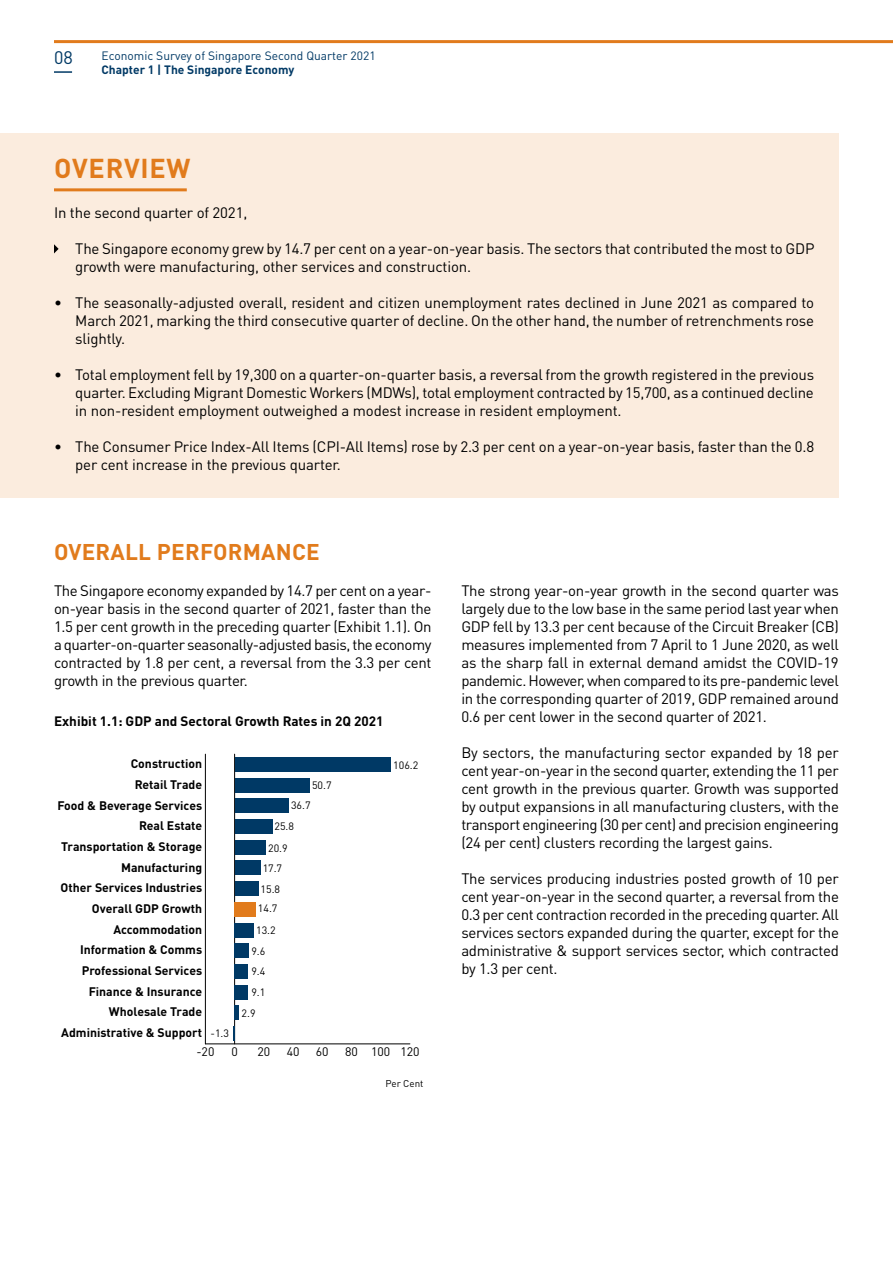
<style>
.page{position:relative;width:893px;height:1263px;background:#fff}
.page>*{position:absolute;margin:0;border:0;box-sizing:border-box;transform-origin:0 0}
.t1{font:700 27px "DIN Pro";letter-spacing:.03em;color:#e17b1c}
.t2{font:700 22.5px "DIN Pro";letter-spacing:.01em;color:#e17b1c}
.t3{font:18px "DIN Pro";color:#003965}
.t4{font:15px/18px "DIN Pro";letter-spacing:-.01em;color:#000;text-align:justify}
.t5{font:700 13.5px "DIN Pro";color:#000}
.t6{font:700 12.3px "DIN Pro";color:#000}
.t7{font:12.3px "DIN Pro";color:#000}
.t8{font:12px "DIN Pro";color:#003965}
.t9{font:700 12px "DIN Pro";color:#003965}
.t10{font:10.65px "DIN Pro";letter-spacing:-.005em;color:#000}
.t11{font:9.75px "DIN Pro";color:#000}
</style>
<div class="page">
<div style="left:0;top:133px;width:839px;height:364px;background:#fbecde"></div>
<svg style="left:54px;top:244px;width:5px;height:9px"></svg>
<hr style="left:54px;top:188px;width:133px;height:3px;background:#e17b1c">
<hr style="left:205px;top:1043px;width:205px;height:1px;background:#000">
<hr style="left:234px;top:754px;width:1px;height:290px;background:#000">
<div style="left:235px;top:757px;width:155px;height:15px;background:#003965"></div>
<div style="left:235px;top:778px;width:74px;height:15px;background:#003965"></div>
<div style="left:235px;top:798px;width:54px;height:15px;background:#003965"></div>
<div style="left:235px;top:819px;width:38px;height:15px;background:#003965"></div>
<div style="left:235px;top:840px;width:31px;height:15px;background:#003965"></div>
<div style="left:235px;top:860px;width:26px;height:15px;background:#003965"></div>
<div style="left:235px;top:881px;width:23px;height:15px;background:#003965"></div>
<div style="left:234px;top:902px;width:22px;height:15px;background:#e17b1c"></div>
<div style="left:234px;top:922px;width:19px;height:15px;background:#003965"></div>
<div style="left:234px;top:943px;width:14px;height:15px;background:#003965"></div>
<div style="left:235px;top:964px;width:13px;height:15px;background:#003965"></div>
<div style="left:235px;top:985px;width:13px;height:14px;background:#003965"></div>
<hr style="left:235px;top:1005px;width:4px;height:15px;background:#003965">
<svg style="left:233px;top:1026px;width:2px;height:15px"></svg>
<hr style="left:205px;top:754px;width:1px;height:290px;background:#000">
<svg style="left:54px;top:71px;width:18px;height:2px"></svg>
<hr style="left:54px;top:40px;width:839px;height:3px;background:#e17b1c">
<p class="t3" style="left:54px;top:45px;width:20px">08</p>
<p class="t8" style="left:101px;top:48px;width:276px">Economic Survey of Singapore Second Quarter 2021</p>
<p class="t9" style="left:101px;top:60px;width:195px">Chapter 1 | The Singapore Economy</p>
<h1 class="t1" style="left:54px;top:145px;width:138px">OVERVIEW</h1>
<p class="t4" style="left:54px;top:203px;width:195px">In the second quarter of 2021,</p>
<p class="t4" style="left:75px;top:239px;width:741px">The Singapore economy grew by 14.7 per cent on a year-on-year basis. The sectors that contributed the most to GDP growth were manufacturing, other services and construction.</p>
<p class="t4" style="left:75px;top:293px;width:740px;text-indent:-21px">• The seasonally-adjusted overall, resident and citizen unemployment rates declined in June 2021 as compared to March 2021, marking the third consecutive quarter of decline. On the other hand, the number of retrenchments rose slightly.</p>
<p class="t4" style="left:75px;top:365px;width:740px;text-indent:-21px">• Total employment fell by 19,300 on a quarter-on-quarter basis, a reversal from the growth registered in the previous quarter. Excluding Migrant Domestic Workers (MDWs), total employment contracted by 15,700, as a continued decline in non-resident employment outweighed a modest increase in resident employment.</p>
<p class="t4" style="left:75px;top:437px;width:740px;text-indent:-21px">• The Consumer Price Index-All Items (CPI-All Items) rose by 2.3 per cent on a year-on-year basis, faster than the 0.8 per cent increase in the previous quarter.</p>
<h2 class="t2" style="left:54px;top:533px;width:267px">OVERALL PERFORMANCE</h2>
<p class="t4" style="left:54px;top:581px;width:379px">The Singapore economy expanded by 14.7 per cent on a year&shy;on-year basis in the second quarter of 2021, faster than the 1.5 per cent growth in the preceding quarter (Exhibit 1.1). On a quarter-on-quarter seasonally-adjusted basis, the economy contracted by 1.8 per cent, a reversal from the 3.3 per cent growth in the previous quarter.</p>
<p class="t4" style="left:461px;top:581px;width:379px">The strong year-on-year growth in the second quarter was largely due to the low base in the same period last year when GDP fell by 13.3 per cent because of the Circuit Breaker (CB) measures implemented from 7 April to 1 June 2020, as well as the sharp fall in external demand amidst the COVID-19 pandemic. However, when compared to its pre-pandemic level in the corresponding quarter of 2019, GDP remained around 0.6 per cent lower in the second quarter of 2021.</p>
<p class="t4" style="left:461px;top:743px;width:379px">By sectors, the manufacturing sector expanded by 18 per cent year-on-year in the second quarter, extending the 11 per cent growth in the previous quarter. Growth was supported by output expansions in all manufacturing clusters, with the transport engineering (30 per cent) and precision engineering (24 per cent) clusters recording the largest gains.</p>
<p class="t4" style="left:461px;top:869px;width:379px">The services producing industries posted growth of 10 per cent year-on-year in the second quarter, a reversal from the 0.3 per cent contraction recorded in the preceding quarter. All services sectors expanded during the quarter, except for the administrative &amp; support services sector, which contracted by 1.3 per cent.</p>
<p class="t5" style="left:54px;top:710px;width:331px">Exhibit 1.1: GDP and Sectoral Growth Rates in 2Q 2021</p>
<p class="t6" style="left:131px;top:753px;width:73px">Construction</p>
<p class="t10" style="left:393px;top:758px;width:27px">106.2</p>
<p class="t6" style="left:135px;top:774px;width:69px">Retail Trade</p>
<p class="t10" style="left:312px;top:778px;width:21px">50.7</p>
<p class="t6" style="left:57px;top:795px;width:146px">Food &amp; Beverage Services</p>
<p class="t10" style="left:291px;top:798px;width:21px">36.7</p>
<p class="t6" style="left:139px;top:815px;width:64px">Real Estate</p>
<p class="t10" style="left:275px;top:819px;width:21px">25.8</p>
<p class="t10" style="left:263px;top:860px;width:21px">17.7</p>
<p class="t6" style="left:61px;top:836px;width:143px">Transportation &amp; Storage</p>
<p class="t10" style="left:268px;top:841px;width:21px">20.9</p>
<p class="t6" style="left:121px;top:857px;width:83px">Manufacturing</p>
<p class="t6" style="left:61px;top:877px;width:143px">Other Services Industries</p>
<p class="t10" style="left:261px;top:881px;width:21px">15.8</p>
<p class="t6" style="left:92px;top:898px;width:112px">Overall GDP Growth</p>
<p class="t10" style="left:258px;top:901px;width:21px">14.7</p>
<p class="t6" style="left:113px;top:919px;width:90px">Accommodation</p>
<p class="t10" style="left:256px;top:923px;width:21px">13.2</p>
<p class="t6" style="left:80px;top:940px;width:124px">Information &amp; Comms</p>
<p class="t10" style="left:251px;top:944px;width:15px">9.6</p>
<p class="t6" style="left:82px;top:960px;width:122px">Professional Services</p>
<p class="t10" style="left:251px;top:963px;width:15px">9.4</p>
<p class="t10" style="left:251px;top:985px;width:15px">9.1</p>
<p class="t10" style="left:242px;top:1006px;width:15px">2.9</p>
<p class="t6" style="left:89px;top:981px;width:115px">Finance &amp; Insurance</p>
<p class="t6" style="left:109px;top:1002px;width:95px">Wholesale Trade</p>
<p class="t6" style="left:61px;top:1022px;width:142px">Administrative &amp; Support</p>
<p class="t10" style="left:211px;top:1025px;width:20px">-1.3</p>
<p class="t7" style="left:196px;top:1043px;width:20px">-20</p>
<p class="t7" style="left:231px;top:1043px;width:8px">0</p>
<p class="t7" style="left:257px;top:1043px;width:14px">20</p>
<p class="t7" style="left:287px;top:1043px;width:14px">40</p>
<p class="t7" style="left:316px;top:1043px;width:14px">60</p>
<p class="t7" style="left:345px;top:1043px;width:76px">80 100 120</p>
<p class="t11" style="left:385px;top:1077px;width:40px">Per Cent</p>
</div>
